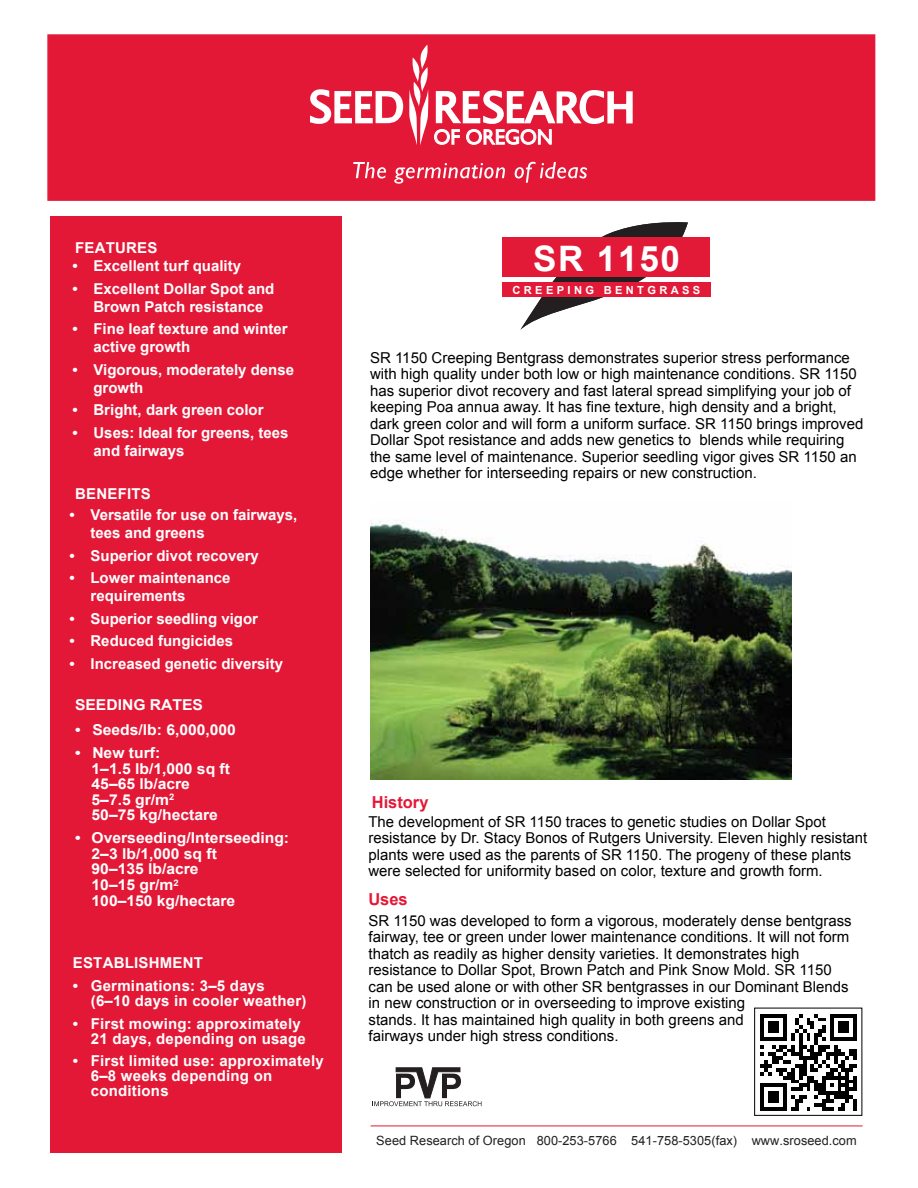
<style>
.page{position:relative;width:918px;height:1188px;background:#fff}
.page>*{position:absolute;margin:0;border:0;box-sizing:border-box;transform-origin:0 0}
.t1{font:700 35.1px "Arial";letter-spacing:.05em;color:#fff}
.t2{font:700 16.5px "Arial";color:#e31837}
.t3{font:15px/16.5px "Arial";color:#000}
.t4{font:700 15px/18px "Arial";color:#fff}
.t5{font:700 15px/15.6px "Arial";color:#fff;scale:1.04 1}
.t6{font:12.75px "Arial";letter-spacing:.005em;color:#231f20}
.t7{font:700 11.1px "Arial";letter-spacing:.3em;color:#fff}
</style>
<div class="page">
<div style="left:50px;top:217px;width:292px;height:936px;background:#e31837"></div>
<div style="left:47px;top:34px;width:828px;height:167px;background:#e31837;border:2px solid #e21937"></div>
<svg style="left:353px;top:162px;width:33px;height:16px"></svg>
<svg style="left:394px;top:163px;width:111px;height:21px"></svg>
<svg style="left:515px;top:162px;width:72px;height:21px"></svg>
<svg style="left:310px;top:45px;width:323px;height:100px"></svg>
<hr style="left:371px;top:1125px;width:492px;height:1px;background:#e21937">
<svg style="left:520px;top:222px;width:168px;height:108px"></svg>
<div style="left:502px;top:237px;width:208px;height:40px;background:#e21937"></div>
<div style="left:502px;top:282px;width:209px;height:15px;background:#e21937"></div>
<img style="left:371px;top:522px;width:421px;height:257px">
<svg style="left:760px;top:1014px;width:97px;height:96px"></svg>
<svg style="left:374px;top:1067px;width:108px;height:39px"></svg>
<p class="t4" style="left:75px;top:239px;width:84px">FEATURES</p>
<p class="t4" style="left:73px;top:257px;width:170px">• Excellent turf quality</p>
<p class="t4" style="left:94px;top:280px;width:182px;text-indent:-21px">• Excellent Dollar Spot and<br>Brown Patch resistance</p>
<p class="t4" style="left:94px;top:320px;width:196px;text-indent:-21px">• Fine leaf texture and winter active growth</p>
<p class="t4" style="left:94px;top:361px;width:202px;text-indent:-21px">• Vigorous, moderately dense growth</p>
<p class="t4" style="left:73px;top:401px;width:193px">• Bright, dark green color</p>
<p class="t4" style="left:94px;top:424px;width:197px;text-indent:-21px">• Uses: Ideal for greens, tees and fairways</p>
<p class="t4" style="left:75px;top:485px;width:77px">BENEFITS</p>
<p class="t4" style="left:91px;top:506px;width:208px;text-indent:-21px">• Versatile for use on fairways, tees and greens</p>
<p class="t4" style="left:70px;top:547px;width:191px">• Superior divot recovery</p>
<p class="t4" style="left:91px;top:569px;width:142px;text-indent:-21px">• Lower maintenance requirements</p>
<p class="t4" style="left:70px;top:610px;width:190px">• Superior seedling vigor</p>
<p class="t4" style="left:70px;top:632px;width:165px">• Reduced fungicides</p>
<p class="t4" style="left:70px;top:655px;width:215px">• Increased genetic diversity</p>
<p class="t5" style="left:75px;top:698px;width:125px">SEEDING RATES</p>
<p class="t5" style="left:75px;top:722px;width:156px">• Seeds/lb: 6,000,000</p>
<p class="t5" style="left:92px;top:745px;width:135px;text-indent:-17px">• New turf:<br>1–1.5 lb/1,000 sq ft<br>45–65 lb/acre<br>5–7.5 gr/m<sup>2<br></sup>50–75 kg/hectare</p>
<p class="t5" style="left:92px;top:830px;width:191px;text-indent:-17px">• Overseeding/Interseeding:<br>2–3 lb/1,000 sq ft<br>90–135 lb/acre<br>10–15 gr/m<sup>2<br></sup>100–150 kg/hectare</p>
<p class="t4" style="left:73px;top:954px;width:132px">ESTABLISHMENT</p>
<p class="t4" style="left:91px;top:978px;width:217px;line-height:15px;text-indent:-18px">• Germinations: 3–5 days (6–10 days in cooler weather)</p>
<p class="t4" style="left:91px;top:1016px;width:217px;line-height:15px;text-indent:-18px">• First mowing: approximately<br>21 days, depending on usage</p>
<p class="t4" style="left:91px;top:1054px;width:234px;line-height:15px;text-indent:-18px">• First limited use: approximately<br>6–8 weeks depending on conditions</p>
<h1 class="t1" style="left:533px;top:235px;width:149px">SR 1150</h1>
<p class="t7" style="left:513px;top:282px;width:189px">CREEPING BENTGRASS</p>
<p class="t3" style="left:370px;top:349px;width:495px">SR 1150 Creeping Bentgrass demonstrates superior stress performance with high quality under both low or high maintenance conditions. SR 1150 has superior divot recovery and fast lateral spread simplifying your job of keeping Poa annua away. It has fine texture, high density and a bright, dark green color and will form a uniform surface. SR 1150 brings improved Dollar Spot resistance and adds new genetics to blends while requiring the same level of maintenance. Superior seedling vigor gives SR 1150 an edge whether for interseeding repairs or new construction.</p>
<p class="t2" style="left:372px;top:791px;width:58px">History</p>
<p class="t3" style="left:368px;top:813px;width:500px">The development of SR 1150 traces to genetic studies on Dollar Spot resistance by Dr. Stacy Bonos of Rutgers University. Eleven highly resistant plants were used as the parents of SR 1150. The progeny of these plants were selected for uniformity based on color, texture and growth form.</p>
<p class="t3" style="left:369px;top:912px;width:485px">SR 1150 was developed to form a vigorous, moderately dense bentgrass fairway, tee or green under lower maintenance conditions. It will not form thatch as readily as higher density varieties. It demonstrates high resistance to Dollar Spot, Brown Patch and Pink Snow Mold. SR 1150 can be used alone or with other SR bentgrasses in our Dominant Blends in new construction or in overseeding to improve existing<br>stands. It has maintained high quality in both greens and<br>fairways under high stress conditions.</p>
<p class="t2" style="left:368px;top:888px;width:41px">Uses</p>
<p class="t6" style="left:376px;top:1132px;width:482px">Seed Research of Oregon 800-253-5766 541-758-5305(fax) www.sroseed.com</p>
</div>
